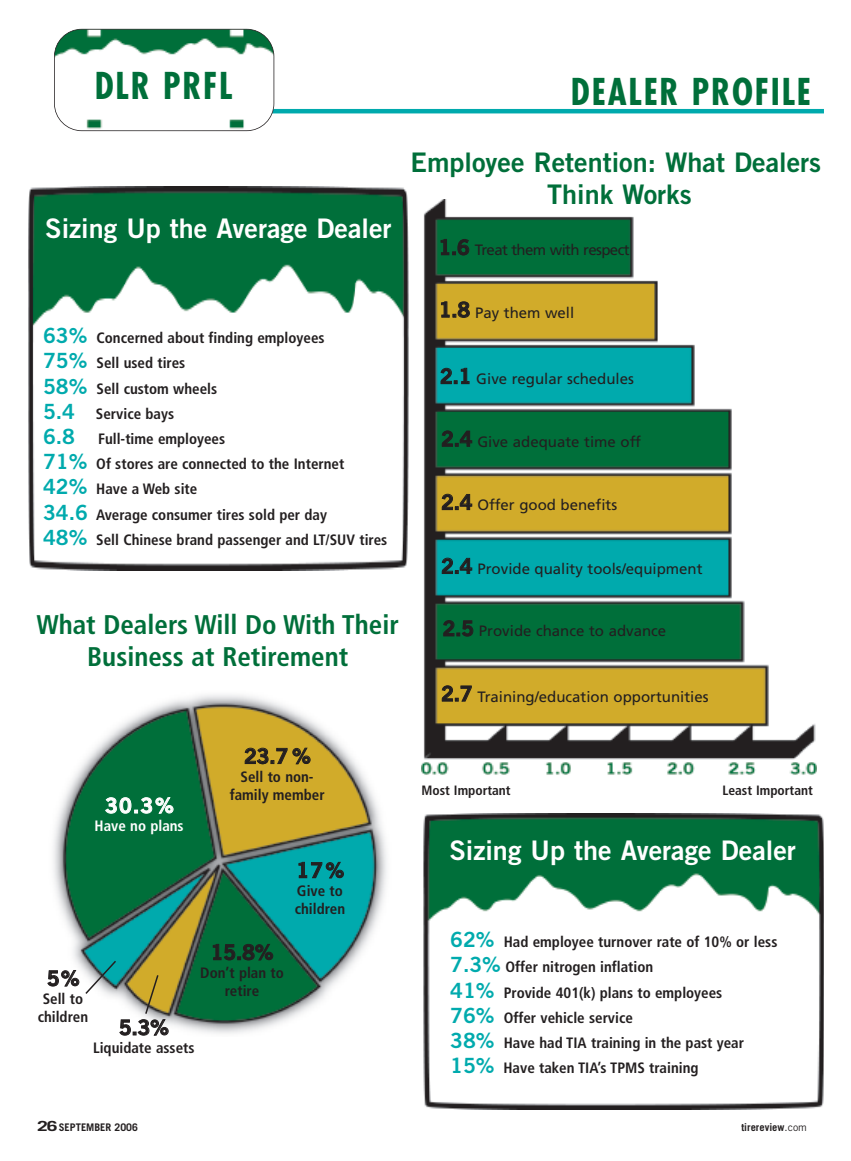
<style>
.page{position:relative;width:851px;height:1161px;background:#fff}
.page>*{position:absolute;margin:0;border:0;box-sizing:border-box;transform-origin:0 0}
.t1{font:700 condensed 36px "Futura";letter-spacing:.05em;color:#006f3a}
.t2{font:27px "Trade Gothic Bold Two";color:#fff}
.t3{font:700 condensed 27px/32.4px "Frutiger";color:#006f3a;text-align:center}
.t4{font:27px/32.4px "Trade Gothic Bold Two";color:#006f3a;text-align:center}
.t5{font:21px "Trade Gothic Bold Two";color:#231f20}
.t6{font:21px "Trade Gothic Bold Two";color:#fff}
.t7{font:700 condensed 15px/25.2px "Frutiger";color:#231f20;text-align:center}
.t8{font:15px "Frutiger";color:#231f20}
.t9{font:15px "Frutiger";letter-spacing:-.04em;color:#231f20}
.t10{font:700 condensed 15px "Frutiger";color:#fff}
.t11{font:700 condensed 13.5px "Frutiger";color:#231f20}
.t12{font:700 10.5px "Trade Gothic";color:#231f20}
.s1{font-family:"Trade Gothic Bold Two";font-size:21px}
.s2{font-family:"Trade Gothic Bold Two";font-weight:400;font-stretch:normal;font-size:21px;color:#00aaad}
.s3{font-size:13.95px}
.s4{font-weight:400}
</style>
<div class="page">
<img style="left:422px;top:199px;width:394px;height:576px">
<img style="left:53px;top:695px;width:334px;height:339px">
<svg style="left:84px;top:959px;width:34px;height:37px"></svg>
<svg style="left:144px;top:973px;width:16px;height:43px"></svg>
<hr style="left:238px;top:109px;width:586px;height:4px;background:#00aaad">
<img style="left:54px;top:29px;width:220px;height:102px">
<div style="left:54px;top:29px;width:220px;height:102px;border:2px solid #231f20;border-radius:28px"></div>
<img style="left:28px;top:187px;width:381px;height:383px">
<img style="left:423px;top:813px;width:401px;height:297px">
<h1 class="t1" style="left:95px;top:70px;width:139px">DLR PRFL</h1>
<h1 class="t1" style="left:571px;top:76px;width:241px">DEALER PROFILE</h1>
<h2 class="t2" style="left:45px;top:219px;width:348px">Sizing Up the Average Dealer</h2>
<h2 class="t4" style="left:410px;top:149px;width:412px">Employee Retention: What Dealers<br>Think Works</h2>
<p class="t9" style="left:438px;top:244px;width:193px"><span class="s1">1.6</span> Treat them with respect</p>
<p class="t7" style="left:43px;top:327px;width:346px;text-align:left"><span class="s2">63%</span> Concerned about finding employees<br><span class="s2">75%</span> Sell used tires<br><span class="s2">58%</span> Sell custom wheels<br><span class="s2">5.4</span> Service bays<br><span class="s2">6.8</span> Full-time employees<br><span class="s2">71%</span> Of stores are connected to the Internet<br><span class="s2">42%</span> Have a Web site<br><span class="s2">34.6</span> Average consumer tires sold per day<br><span class="s2">48%</span> Sell Chinese brand passenger and LT/SUV tires</p>
<h2 class="t3" style="left:37px;top:610px;width:364px">What Dealers Will Do With Their<br>Business at Retirement</h2>
<h3 class="t6" style="left:105px;top:798px;width:70px">30.3%</h3>
<p class="t10" style="left:94px;top:820px;width:91px">Have no plans</p>
<h3 class="t5" style="left:244px;top:748px;width:68px">23.7 %</h3>
<p class="t7" style="left:230px;top:769px;width:96px;line-height:18px">Sell to non&shy;family member</p>
<h3 class="t5" style="left:296px;top:863px;width:49px">17%</h3>
<p class="t7" style="left:295px;top:883px;width:52px;line-height:18px;text-align:left">Give to children</p>
<h3 class="t5" style="left:210px;top:945px;width:64px">15.8%</h3>
<p class="t7" style="left:200px;top:965px;width:85px;line-height:18px">Don’t plan to retire</p>
<h3 class="t5" style="left:47px;top:971px;width:34px">5%</h3>
<p class="t7" style="left:38px;top:991px;width:52px;line-height:18px">Sell to children</p>
<h3 class="t5" style="left:119px;top:1020px;width:52px">5.3%</h3>
<p class="t7" style="left:93px;top:1037px;width:103px">Liquidate assets</p>
<p class="t8" style="left:438px;top:306px;width:137px"><span class="s1">1.8</span> Pay them well</p>
<p class="t8" style="left:440px;top:373px;width:195px"><span class="s1">2.1</span> Give regular schedules</p>
<p class="t8" style="left:441px;top:435px;width:201px"><span class="s1">2.4</span> Give adequate time off</p>
<p class="t8" style="left:441px;top:499px;width:178px"><span class="s1">2.4</span> Offer good benefits</p>
<p class="t8" style="left:441px;top:563px;width:263px"><span class="s1">2.4</span> Provide quality tools/equipment</p>
<p class="t8" style="left:442px;top:625px;width:225px"><span class="s1">2.5</span> Provide chance to advance</p>
<p class="t8" style="left:441px;top:690px;width:269px"><span class="s1">2.7</span> Training/education opportunities</p>
<p class="t11" style="left:421px;top:785px;width:91px">Most Important</p>
<p class="t11" style="left:722px;top:785px;width:92px">Least Important</p>
<h2 class="t2" style="left:449px;top:841px;width:348px">Sizing Up the Average Dealer</h2>
<p class="t7" style="left:450px;top:930px;width:329px;text-align:left"><span class="s2">62%</span> Had employee turnover rate of 10% or less <span class="s2">7.3%</span> Offer nitrogen inflation<br><span class="s2">41%</span> Provide 401(k) plans to employees<br><span class="s2">76%</span> Offer vehicle service<br><span class="s2">38%</span> Have had TIA training in the past year <span class="s2">15%</span> Have taken TIA’s TPMS training</p>
<p class="t12" style="left:37px;top:1124px;width:102px"><span class="s3">26</span>SEPTEMBER 2006</p>
<p class="t12" style="left:741px;top:1124px;width:67px">tirereview<span class="s4">.com</span></p>
</div>
